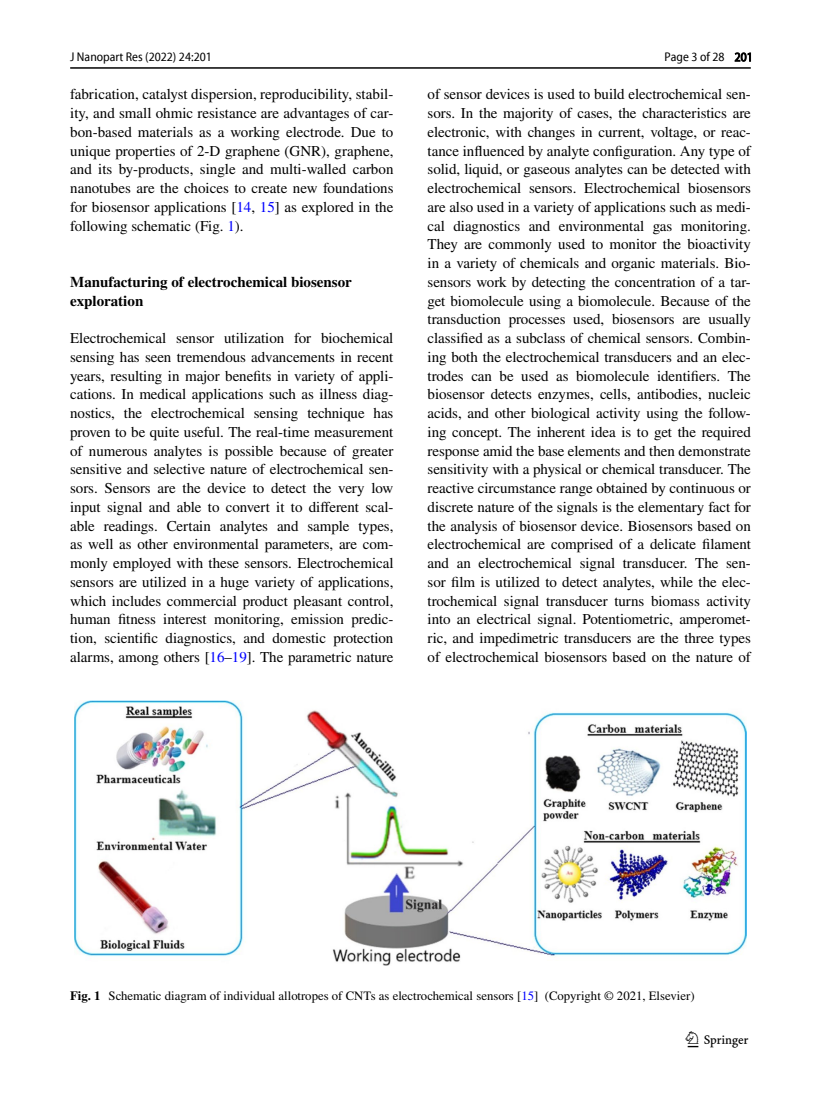
<style>
.page{position:relative;width:821px;height:1106px;background:#fff}
.page>*{position:absolute;margin:0;border:0;box-sizing:border-box;transform-origin:0 0}
.t1{font:22.5px "Springnew Regular 3";color:#000}
.t2{font:15px/18.8px "STIX";letter-spacing:-.005em;color:#000;text-align:justify}
.t3{font:700 15px/18.8px "STIX";color:#000}
.t4{font:12.75px "STIX";color:#000}
.t5{font:semi-condensed 12.75px "Myriad Pro Unic";color:#000}
.s1{color:#00f}
.s2{font-weight:700}
</style>
<div class="page">
<hr style="left:70px;top:67px;width:680px;height:2px;background:#000">
<img style="left:74px;top:700px;width:672px;height:265px">
<p class="t5" style="left:70px;top:52px;width:143px">J Nanopart Res (2022) 24:201</p>
<p class="t2" style="left:70px;top:86px;width:325px">fabrication, catalyst dispersion, reproducibility, stabil&shy;ity, and small ohmic resistance are advantages of car&shy;bon-based materials as a working electrode. Due to unique properties of 2-D graphene (GNR), graphene, and its by-products, single and multi-walled carbon nanotubes are the choices to create new foundations for biosensor applications [<span class="s1">14</span>, <span class="s1">15</span>] as explored in the following schematic (Fig. <span class="s1">1</span>).</p>
<p class="t3" style="left:70px;top:272px;width:283px">Manufacturing of electrochemical biosensor exploration</p>
<p class="t2" style="left:70px;top:330px;width:325px">Electrochemical sensor utilization for biochemical sensing has seen tremendous advancements in recent years, resulting in major benefits in variety of appli&shy;cations. In medical applications such as illness diag&shy;nostics, the electrochemical sensing technique has proven to be quite useful. The real-time measurement of numerous analytes is possible because of greater sensitive and selective nature of electrochemical sen&shy;sors. Sensors are the device to detect the very low input signal and able to convert it to different scal&shy;able readings. Certain analytes and sample types, as well as other environmental parameters, are com&shy;monly employed with these sensors. Electrochemical sensors are utilized in a huge variety of applications, which includes commercial product pleasant control, human fitness interest monitoring, emission predic&shy;tion, scientific diagnostics, and domestic protection alarms, among others [<span class="s1">16</span>–<span class="s1">19</span>]. The parametric nature</p>
<p class="t5" style="left:664px;top:52px;width:90px">Page 3 of 28 201</p>
<p class="t2" style="left:427px;top:86px;width:325px">of sensor devices is used to build electrochemical sen&shy;sors. In the majority of cases, the characteristics are electronic, with changes in current, voltage, or reac&shy;tance influenced by analyte configuration. Any type of solid, liquid, or gaseous analytes can be detected with electrochemical sensors. Electrochemical biosensors are also used in a variety of applications such as medi&shy;cal diagnostics and environmental gas monitoring.<br>They are commonly used to monitor the bioactivity in a variety of chemicals and organic materials. Bio&shy;sensors work by detecting the concentration of a tar&shy;get biomolecule using a biomolecule. Because of the transduction processes used, biosensors are usually classified as a subclass of chemical sensors. Combin&shy;ing both the electrochemical transducers and an elec&shy;trodes can be used as biomolecule identifiers. The biosensor detects enzymes, cells, antibodies, nucleic acids, and other biological activity using the follow&shy;ing concept. The inherent idea is to get the required response amid the base elements and then demonstrate sensitivity with a physical or chemical transducer. The reactive circumstance range obtained by continuous or discrete nature of the signals is the elementary fact for the analysis of biosensor device. Biosensors based on electrochemical are comprised of a delicate filament and an electrochemical signal transducer. The sen&shy;sor film is utilized to detect analytes, while the elec&shy;trochemical signal transducer turns biomass activity into an electrical signal. Potentiometric, amperomet&shy;ric, and impedimetric transducers are the three types of electrochemical biosensors based on the nature of</p>
<p class="t4" style="left:70px;top:987px;width:626px"><span class="s2">Fig. 1</span> Schematic diagram of individual allotropes of CNTs as electrochemical sensors [<span class="s1">15</span>] (Copyright © 2021, Elsevier)</p>
<h1 class="t1" style="left:687px;top:1031px;width:62px">1 3</h1>
</div>
